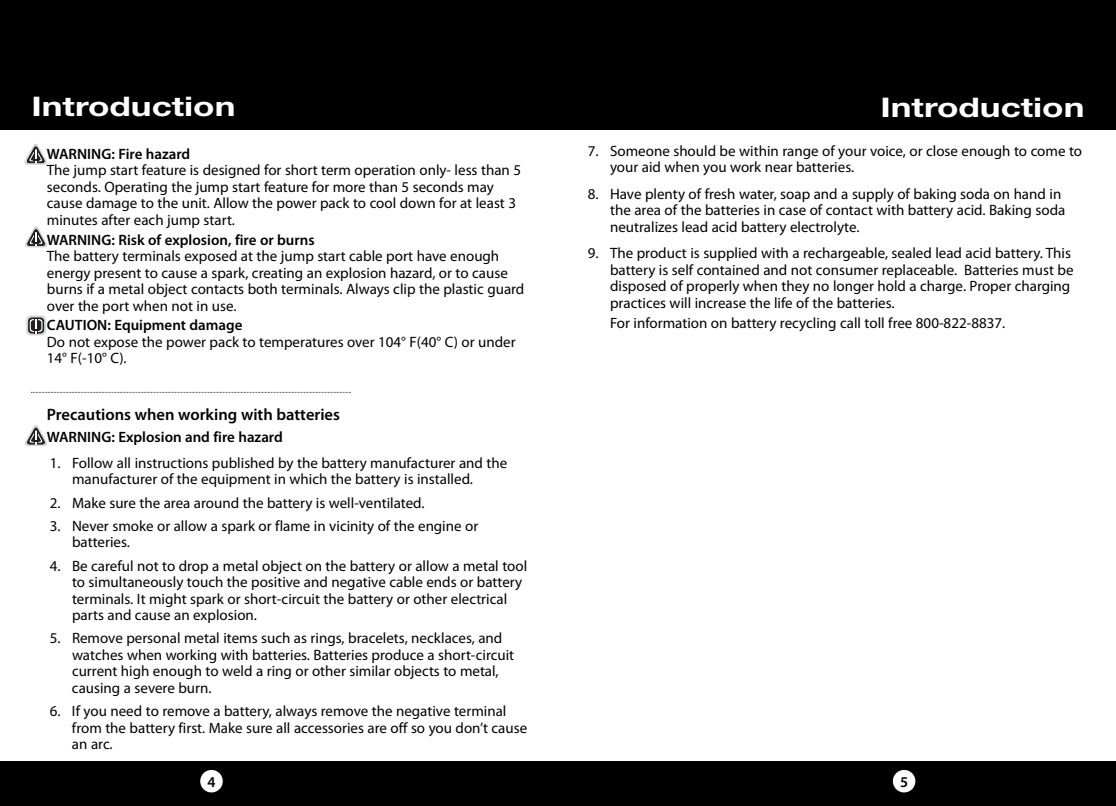
<style>
.page{position:relative;width:1116px;height:806px;background:#fff}
.page>*{position:absolute;margin:0;border:0;box-sizing:border-box;transform-origin:0 0}
.t1{font:700 27px "Helvetica Neue LT Std";color:#fff;scale:1.3 1}
.t2{font:600 16.5px "Myriad Pro";color:#000}
.t3{font:15px/16.5px "Myriad Pro";color:#000}
.t4{font:600 15px "Myriad Pro";color:#000}
</style>
<div class="page">
<div style="left:0;top:760px;width:1116px;height:46px;background:#000"></div>
<div style="left:0;top:0;width:1116px;height:129px;background:#000"></div>
<div style="left:893px;top:769px;width:22px;height:23px;background:#fff;border-radius:50%"></div>
<div style="left:200px;top:769px;width:23px;height:23px;background:#fff;border-radius:50%"></div>
<svg style="left:32px;top:392px;width:319px;height:1px"></svg>
<svg style="left:25px;top:144px;width:22px;height:21px"></svg>
<svg style="left:25px;top:226px;width:22px;height:21px"></svg>
<svg style="left:26px;top:315px;width:20px;height:20px"></svg>
<svg style="left:28px;top:317px;width:16px;height:16px"></svg>
<svg style="left:25px;top:425px;width:22px;height:21px"></svg>
<h1 class="t1" style="left:31px;top:97px;width:158px">Introduction</h1>
<h1 class="t1" style="left:880px;top:97px;width:158px">Introduction</h1>
<p class="t4" style="left:47px;top:148px;width:145px">WARNING: Fire hazard</p>
<p class="t3" style="left:47px;top:163px;width:476px">The jump start feature is designed for short term operation only- less than 5 seconds. Operating the jump start feature for more than 5 seconds may cause damage to the unit. Allow the power pack to cool down for at least 3 minutes after each jump start.</p>
<p class="t4" style="left:47px;top:234px;width:269px">WARNING: Risk of explosion, fire or burns</p>
<p class="t3" style="left:47px;top:249px;width:479px">The battery terminals exposed at the jump start cable port have enough energy present to cause a spark, creating an explosion hazard, or to cause burns if a metal object contacts both terminals. Always clip the plastic guard over the port when not in use.</p>
<p class="t4" style="left:47px;top:320px;width:197px">CAUTION: Equipment damage</p>
<p class="t3" style="left:47px;top:335px;width:470px">Do not expose the power pack to temperatures over 104° F(40° C) or under<br>14° F(-10° C).</p>
<p class="t2" style="left:47px;top:408px;width:295px">Precautions when working with batteries</p>
<p class="t4" style="left:47px;top:431px;width:238px">WARNING: Explosion and fire hazard</p>
<p class="t3" style="left:72px;top:456px;width:437px;text-indent:-22px">1. Follow all instructions published by the battery manufacturer and the manufacturer of the equipment in which the battery is installed.</p>
<p class="t3" style="left:50px;top:495px;width:376px">2. Make sure the area around the battery is well-ventilated.</p>
<p class="t3" style="left:72px;top:518px;width:408px;text-indent:-22px">3. Never smoke or allow a spark or flame in vicinity of the engine or batteries.</p>
<p class="t3" style="left:72px;top:558px;width:457px;text-indent:-22px">4. Be careful not to drop a metal object on the battery or allow a metal tool to simultaneously touch the positive and negative cable ends or battery terminals. It might spark or short-circuit the battery or other electrical parts and cause an explosion.</p>
<p class="t3" style="left:72px;top:631px;width:444px;text-indent:-22px">5. Remove personal metal items such as rings, bracelets, necklaces, and watches when working with batteries. Batteries produce a short-circuit current high enough to weld a ring or other similar objects to metal, causing a severe burn.</p>
<p class="t3" style="left:72px;top:704px;width:457px;text-indent:-22px">6. If you need to remove a battery, always remove the negative terminal from the battery first. Make sure all accessories are off so you don’t cause an arc.</p>
<p class="t3" style="left:610px;top:144px;width:474px;text-indent:-22px">7. Someone should be within range of your voice, or close enough to come to your aid when you work near batteries.</p>
<p class="t3" style="left:610px;top:186px;width:457px;text-indent:-22px">8. Have plenty of fresh water, soap and a supply of baking soda on hand in the area of the batteries in case of contact with battery acid. Baking soda neutralizes lead acid battery electrolyte.</p>
<p class="t3" style="left:610px;top:246px;width:465px;text-indent:-22px">9. The product is supplied with a rechargeable, sealed lead acid battery. This battery is self contained and not consumer replaceable. Batteries must be disposed of properly when they no longer hold a charge. Proper charging practices will increase the life of the batteries.</p>
<p class="t3" style="left:610px;top:315px;width:397px">For information on battery recycling call toll free 800-822-8837.</p>
<p class="t4" style="left:207px;top:776px;width:10px">4</p>
<p class="t4" style="left:900px;top:776px;width:10px">5</p>
</div>
